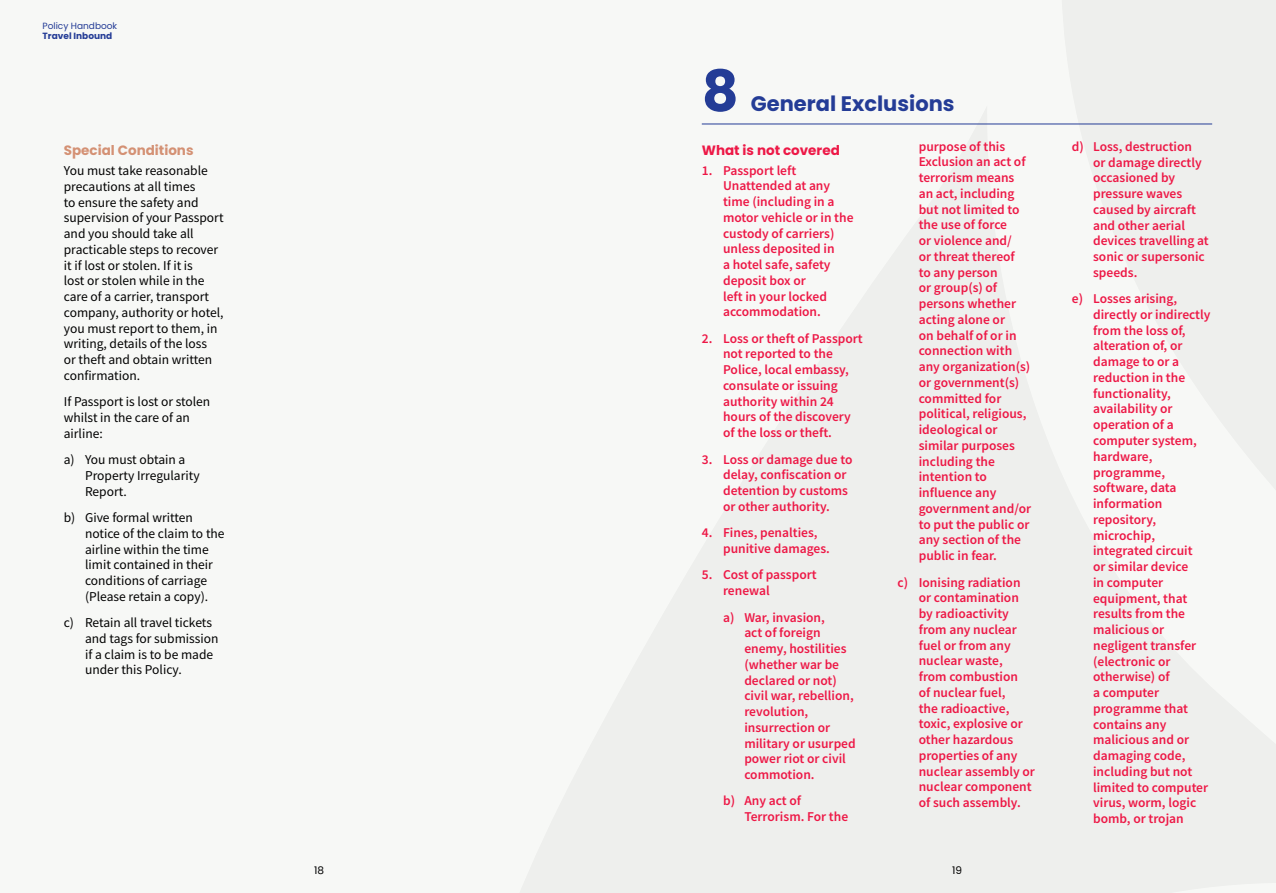
<style>
.page{position:relative;width:1276px;height:893px;background:#f7f8f6}
.page>*{position:absolute;margin:0;border:0;box-sizing:border-box;transform-origin:0 0}
.t1{font:700 56.85px "Poppins";color:#243c96}
.t2{font:700 21px "Poppins";color:#243c96}
.t3{font:600 13.5px/15.8px "Source Sans Pro";color:#ed1846}
.t4{font:13.5px/15.8px "Source Sans Pro";color:#000}
.t5{font:700 13.5px "Poppins";color:#d49174}
.t6{font:700 13.5px "Poppins";color:#ed1846}
.t7{font:10.5px "Poppins";color:#000}
.t8{font:9px "Poppins";color:#243c96}
.t9{font:700 9px "Poppins";color:#243c96}
</style>
<div class="page">
<hr style="left:702px;top:124px;width:510px;height:1px;background:#243c96">
<p class="t8" style="left:43px;top:20px;width:76px">Policy Handbook</p>
<p class="t9" style="left:43px;top:31px;width:71px">Travel Inbound</p>
<p class="t5" style="left:64px;top:142px;width:131px">Special Conditions</p>
<p class="t4" style="left:64px;top:163px;width:161px">You must take reasonable precautions at all times<br>to ensure the safety and supervision of your Passport and you should take all practicable steps to recover it if lost or stolen. If it is<br>lost or stolen while in the care of a carrier, transport company, authority or hotel, you must report to them, in writing, details of the loss<br>or theft and obtain written confirmation.</p>
<p class="t4" style="left:64px;top:394px;width:148px">If Passport is lost or stolen whilst in the care of an airline:</p>
<p class="t4" style="left:85px;top:452px;width:116px;text-indent:-21px">a) You must obtain a<br>Property Irregularity<br>Report.</p>
<p class="t4" style="left:85px;top:510px;width:141px;text-indent:-21px">b) Give formal written notice of the claim to the airline within the time limit contained in their conditions of carriage (Please retain a copy).</p>
<p class="t4" style="left:85px;top:615px;width:135px;text-indent:-21px">c) Retain all travel tickets and tags for submission if a claim is to be made under this Policy.</p>
<h1 class="t1" style="left:702px;top:58px;width:38px">8</h1>
<h2 class="t2" style="left:751px;top:91px;width:205px">General Exclusions</h2>
<p class="t6" style="left:702px;top:142px;width:140px">What is not covered</p>
<p class="t3" style="left:723px;top:162px;width:132px;text-indent:-21px">1. Passport left<br>Unattended at any time (including in a motor vehicle or in the custody of carriers) unless deposited in<br>a hotel safe, safety deposit box or<br>left in your locked accommodation.</p>
<p class="t3" style="left:723px;top:330px;width:141px;text-indent:-21px">2. Loss or theft of Passport not reported to the<br>Police, local embassy, consulate or issuing authority within 24 hours of the discovery of the loss or theft.</p>
<p class="t3" style="left:723px;top:451px;width:131px;text-indent:-21px">3. Loss or damage due to delay, confiscation or detention by customs or other authority.</p>
<p class="t3" style="left:723px;top:525px;width:108px;text-indent:-21px">4. Fines, penalties, punitive damages.</p>
<p class="t3" style="left:723px;top:567px;width:95px;text-indent:-21px">5. Cost of passport renewal</p>
<p class="t3" style="left:744px;top:609px;width:113px;text-indent:-21px">a) War, invasion,<br>act of foreign enemy, hostilities (whether war be declared or not) civil war, rebellion, revolution, insurrection or military or usurped power riot or civil commotion.</p>
<p class="t3" style="left:744px;top:793px;width:105px;text-indent:-21px">b) Any act of<br>Terrorism. For the</p>
<p class="t3" style="left:918px;top:138px;width:114px">purpose of this<br>Exclusion an act of terrorism means an act, including but not limited to the use of force<br>or violence and/<br>or threat thereof<br>to any person<br>or group(s) of persons whether acting alone or<br>on behalf of or in connection with any organization(s) or government(s) committed for political, religious, ideological or similar purposes including the intention to influence any government and/or to put the public or any section of the public in fear.</p>
<p class="t3" style="left:918px;top:574px;width:118px;text-indent:-21px">c) Ionising radiation or contamination by radioactivity from any nuclear fuel or from any nuclear waste,<br>from combustion<br>of nuclear fuel,<br>the radioactive, toxic, explosive or other hazardous properties of any nuclear assembly or nuclear component of such assembly.</p>
<p class="t7" style="left:314px;top:864px;width:11px">18</p>
<p class="t7" style="left:952px;top:864px;width:11px">19</p>
<p class="t3" style="left:1093px;top:138px;width:117px;text-indent:-21px">d) Loss, destruction<br>or damage directly occasioned by pressure waves caused by aircraft and other aerial devices travelling at sonic or supersonic speeds.</p>
<p class="t3" style="left:1093px;top:291px;width:119px;text-indent:-21px">e) Losses arising, directly or indirectly from the loss of, alteration of, or damage to or a reduction in the functionality, availability or operation of a computer system, hardware, programme, software, data information repository, microchip, integrated circuit<br>or similar device<br>in computer equipment, that results from the malicious or negligent transfer (electronic or otherwise) of<br>a computer programme that contains any malicious and or damaging code, including but not limited to computer virus, worm, logic bomb, or trojan</p>
</div>
